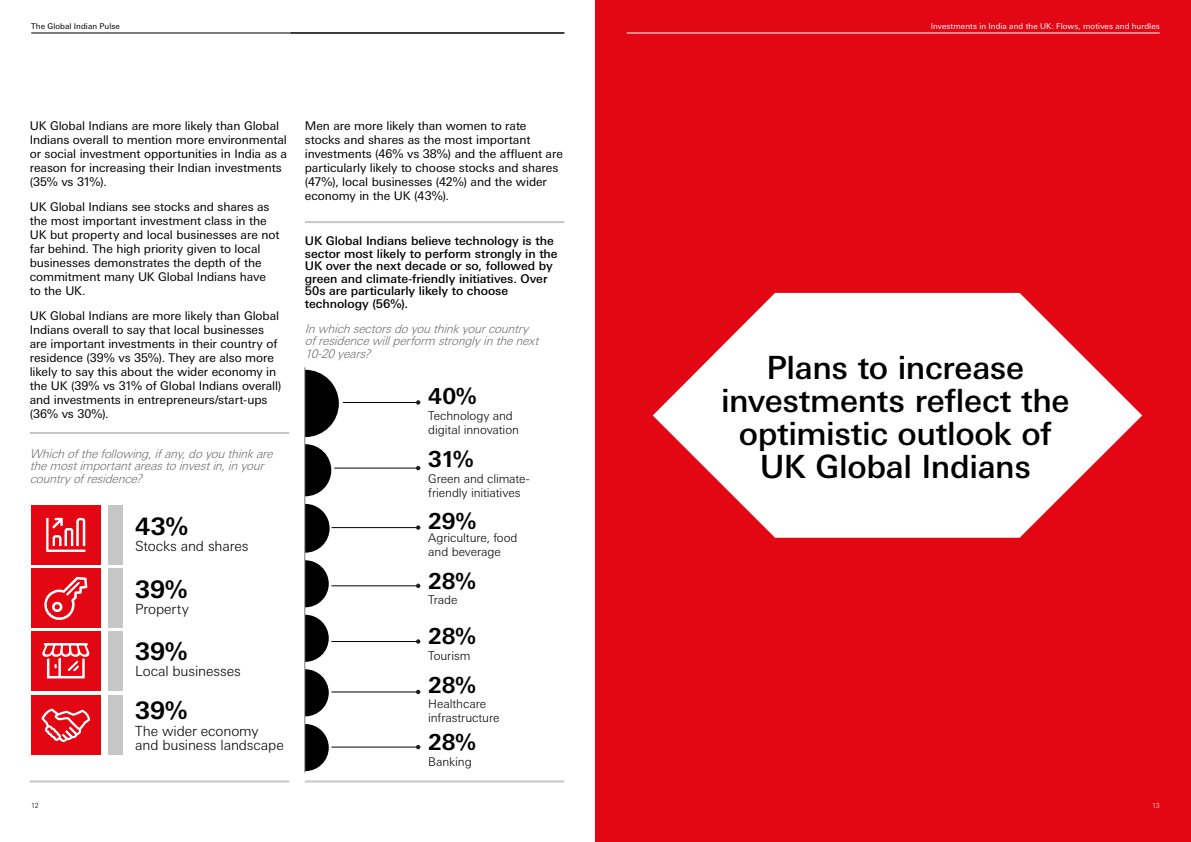
<style>
.page{position:relative;width:1191px;height:842px;background:#fff}
.page>*{position:absolute;margin:0;border:0;box-sizing:border-box;transform-origin:0 0}
.t1{font:500 32px/33px "Univers Nextfor HSBC";letter-spacing:-.01em;color:#000;text-align:center}
.t2{font:700 24px "Univers Nextfor HSBC";color:#000}
.t3{font:700 22px "Univers Nextfor HSBC";letter-spacing:-.015em;color:#000}
.t4{font:300 14px/14px "Univers Nextfor HSBC";letter-spacing:-.01em;color:#000}
.t5{font:12px/14px "Univers Nextfor HSBC";letter-spacing:-.005em;color:#000}
.t6{font:500 12px/12.5px "Univers Nextfor HSBC";letter-spacing:-.005em;color:#000}
.t7{font:italic 300 12px/12.5px "Univers Nextfor HSBC";color:#706f6f}
.t8{font:300 12px/14px "Univers Nextfor HSBC";letter-spacing:-.01em;color:#000}
.t9{font:8px "Univers Nextfor HSBC";letter-spacing:.01em;color:#fff}
.t10{font:8px "Univers Nextfor HSBC";letter-spacing:.01em;color:#000}
.t11{font:300 7px "Univers Nextfor HSBC";color:#000}
.t12{font:300 7px "Univers Nextfor HSBC";color:#fff}
</style>
<div class="page">
<div style="left:279px;top:444px;width:52px;height:52px;background:#000;border-radius:50%"></div>
<div style="left:281px;top:504px;width:48px;height:49px;background:#000;border-radius:50%"></div>
<div style="left:282px;top:560px;width:47px;height:47px;background:#000;border-radius:50%"></div>
<div style="left:282px;top:615px;width:47px;height:47px;background:#000;border-radius:50%"></div>
<div style="left:282px;top:669px;width:47px;height:47px;background:#000;border-radius:50%"></div>
<div style="left:282px;top:724px;width:47px;height:47px;background:#000;border-radius:50%"></div>
<div style="left:271px;top:370px;width:68px;height:67px;background:#000;border-radius:50%"></div>
<div style="left:251px;top:369px;width:54px;height:406px;background:#fff"></div>
<hr style="left:304px;top:367px;width:1px;height:405px;background:#767576">
<hr style="left:331px;top:527px;width:87px;height:1px;background:#000">
<svg style="left:416px;top:525px;width:4px;height:5px"></svg>
<hr style="left:331px;top:585px;width:87px;height:1px;background:#000">
<svg style="left:416px;top:584px;width:4px;height:4px"></svg>
<hr style="left:331px;top:641px;width:87px;height:1px;background:#000">
<svg style="left:416px;top:639px;width:4px;height:5px"></svg>
<hr style="left:331px;top:691px;width:87px;height:1px;background:#000">
<svg style="left:416px;top:690px;width:4px;height:4px"></svg>
<hr style="left:331px;top:746px;width:87px;height:1px;background:#000">
<svg style="left:416px;top:745px;width:4px;height:4px"></svg>
<hr style="left:343px;top:402px;width:75px;height:1px;background:#000">
<svg style="left:416px;top:400px;width:4px;height:5px"></svg>
<hr style="left:334px;top:468px;width:84px;height:1px;background:#000">
<svg style="left:416px;top:466px;width:4px;height:4px"></svg>
<div style="left:595px;top:0;width:596px;height:842px;background:#e30613"></div>
<svg style="left:653px;top:293px;width:489px;height:245px;fill:#fff"></svg>
<hr style="left:626px;top:33px;width:533px;height:1px;background:#fff">
<hr style="left:305px;top:221px;width:259px;height:2px;background:#c6c6c6">
<hr style="left:305px;top:780px;width:259px;height:2px;background:#c6c6c6">
<hr style="left:31px;top:33px;width:533px;height:1px;background:#000">
<hr style="left:30px;top:780px;width:259px;height:2px;background:#c6c6c6">
<div style="left:31px;top:631px;width:69px;height:59px;background:#e30613"></div>
<div style="left:108px;top:631px;width:14px;height:59px;background:#c6c6c6"></div>
<svg style="left:42px;top:643px;width:47px;height:35px"></svg>
<div style="left:31px;top:569px;width:69px;height:59px;background:#e30613"></div>
<div style="left:108px;top:569px;width:14px;height:59px;background:#c6c6c6"></div>
<svg style="left:44px;top:577px;width:43px;height:43px"></svg>
<div style="left:31px;top:695px;width:69px;height:60px;background:#e30613"></div>
<div style="left:108px;top:695px;width:14px;height:60px;background:#c6c6c6"></div>
<svg style="left:42px;top:708px;width:48px;height:34px"></svg>
<hr style="left:30px;top:432px;width:259px;height:2px;background:#c6c6c6">
<div style="left:31px;top:505px;width:69px;height:60px;background:#e30613"></div>
<div style="left:108px;top:505px;width:14px;height:60px;background:#c6c6c6"></div>
<svg style="left:46px;top:518px;width:39px;height:34px"></svg>
<p class="t10" style="left:31px;top:20px;width:90px">The Global Indian Pulse</p>
<p class="t5" style="left:30px;top:118px;width:259px">UK Global Indians are more likely than Global Indians overall to mention more environmental or social investment opportunities in India as a reason for increasing their Indian investments (35% vs 31%).</p>
<p class="t5" style="left:30px;top:199px;width:251px">UK Global Indians see stocks and shares as the most important investment class in the UK but property and local businesses are not far behind. The high priority given to local businesses demonstrates the depth of the commitment many UK Global Indians have to the UK.</p>
<p class="t5" style="left:30px;top:308px;width:253px">UK Global Indians are more likely than Global Indians overall to say that local businesses are important investments in their country of residence (39% vs 35%). They are also more likely to say this about the wider economy in the UK (39% vs 31% of Global Indians overall) and investments in entrepreneurs/start-ups (36% vs 30%).</p>
<p class="t7" style="left:30px;top:447px;width:248px">Whichofthefollowing,ifany,doyouthinkare themostimportantareastoinvestin,inyour countryofresidence?</p>
<h2 class="t2" style="left:135px;top:509px;width:54px">43%</h2>
<p class="t4" style="left:135px;top:538px;width:115px">Stocks and shares</p>
<h2 class="t2" style="left:135px;top:573px;width:54px">39%</h2>
<p class="t4" style="left:135px;top:601px;width:55px">Property</p>
<h2 class="t2" style="left:135px;top:635px;width:54px">39%</h2>
<p class="t4" style="left:135px;top:663px;width:107px">Local businesses</p>
<h2 class="t2" style="left:135px;top:694px;width:54px">39%</h2>
<p class="t11" style="left:31px;top:800px;width:9px">12</p>
<p class="t4" style="left:135px;top:723px;width:150px">The wider economy and business landscape</p>
<p class="t5" style="left:305px;top:118px;width:259px">Men are more likely than women to rate stocks and shares as the most important investments (46% vs 38%) and the affluent are particularly likely to choose stocks and shares (47%), local businesses (42%) and the wider economy in the UK (43%).</p>
<p class="t6" style="left:305px;top:234px;width:254px">UK Global Indians believe technology is the sector most likely to perform strongly in the UK over the next decade or so, followed by green and climate-friendly initiatives. Over 50s are particularly likely to choose technology (56%).</p>
<p class="t7" style="left:305px;top:322px;width:239px">Inwhichsectorsdoyouthinkyourcountry ofresidencewillperform stronglyinthenext<br>10-20years?</p>
<h3 class="t3" style="left:428px;top:381px;width:50px">40%</h3>
<p class="t8" style="left:428px;top:408px;width:92px">Technology and digital innovation</p>
<p class="t8" style="left:428px;top:471px;width:103px">Green and climate&shy;friendly initiatives</p>
<h3 class="t3" style="left:428px;top:444px;width:47px">31%</h3>
<h3 class="t3" style="left:428px;top:505px;width:49px">29%</h3>
<p class="t8" style="left:428px;top:530px;width:91px">Agriculture, food and beverage</p>
<h3 class="t3" style="left:428px;top:565px;width:49px">28%</h3>
<p class="t8" style="left:428px;top:592px;width:31px">Trade</p>
<h3 class="t3" style="left:428px;top:621px;width:49px">28%</h3>
<p class="t8" style="left:428px;top:648px;width:44px">Tourism</p>
<h3 class="t3" style="left:428px;top:669px;width:49px">28%</h3>
<p class="t8" style="left:428px;top:696px;width:73px">Healthcare infrastructure</p>
<h3 class="t3" style="left:428px;top:726px;width:49px">28%</h3>
<p class="t8" style="left:428px;top:754px;width:45px">Banking</p>
<p class="t9" style="left:930px;top:21px;width:231px">Investments in India and the UK: Flows, motives and hurdles</p>
<h1 class="t1" style="left:721px;top:349px;width:350px">Plans to increase investments reflect the optimistic outlook of<br>UK Global Indians</h1>
<p class="t12" style="left:1152px;top:800px;width:9px">13</p>
</div>
